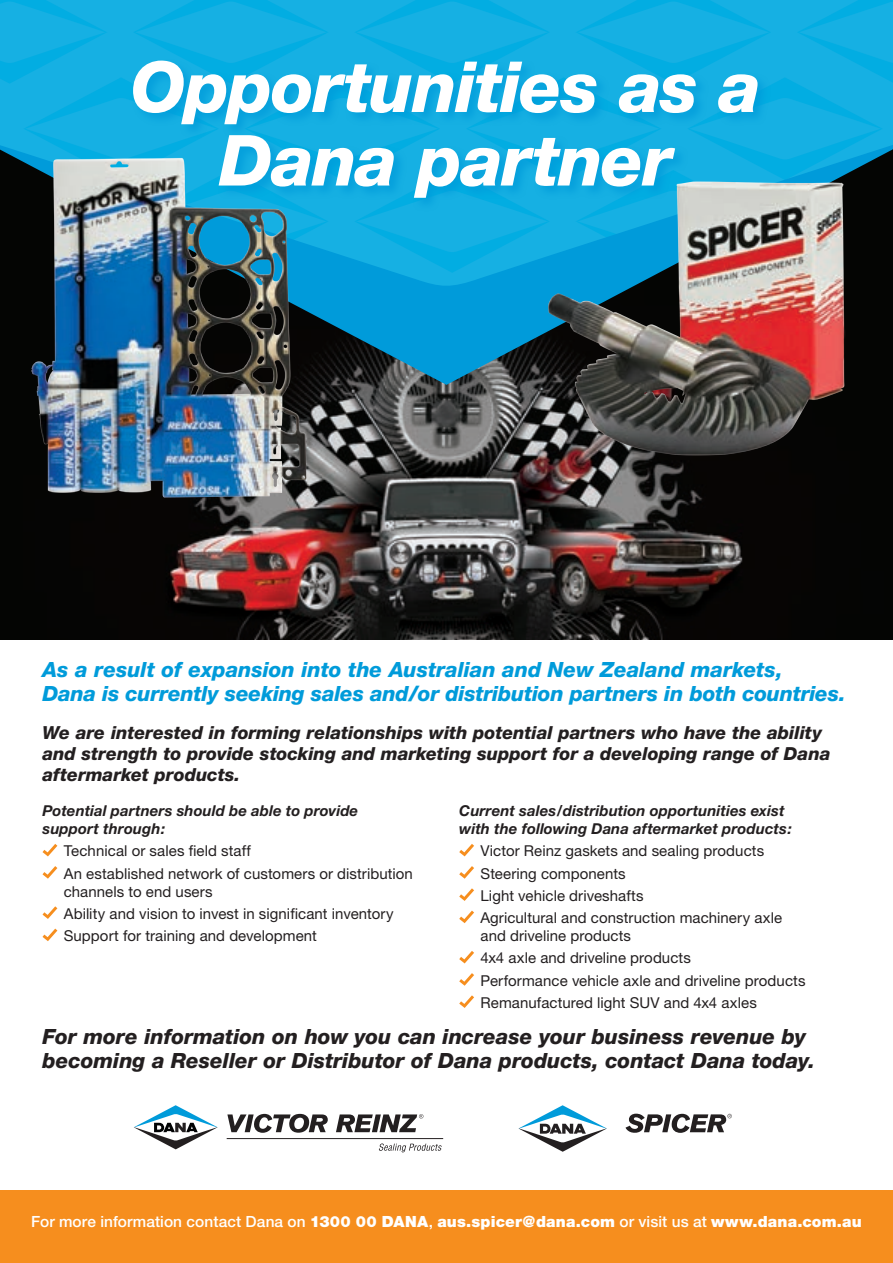
<style>
.page{position:relative;width:893px;height:1263px;background:#fff}
.page>*{position:absolute;margin:0;border:0;box-sizing:border-box;transform-origin:0 0}
.t1{font:italic 800 70.5px/73.5px "Helvetica Neue";letter-spacing:-.02em;color:#fff;text-align:center}
.t2{font:italic 800 21px/24px "Helvetica Neue";letter-spacing:-.01em;color:#009bda}
.t3{font:italic 800 21px/24px "Helvetica Neue";letter-spacing:-.005em;color:#231f20}
.t4{font:italic 800 18px/21px "Helvetica Neue";color:#231f20}
.t5{font:900 15.45px "Helvetica Neue";letter-spacing:.01em;color:#fff}
.t6{font:15px/22.2px "Helvetica Neue";letter-spacing:.005em;color:#231f20}
.t7{font:italic 700 15px/18px "Helvetica Neue";letter-spacing:.005em;color:#231f20}
.s1{font-weight:500}
</style>
<div class="page">
<img style="left:0;top:385px;width:893px;height:255px">
<svg style="left:0;top:0;width:893px;height:138px;background:#12afe2"></svg>
<svg style="left:0;top:138px;width:534px;height:247px;background:#0c6789"></svg>
<div style="left:0;top:1191px;width:893px;height:72px;background:#f68e1e"></div>
<svg style="left:43px;top:844px;width:14px;height:12px"></svg>
<svg style="left:43px;top:866px;width:14px;height:13px"></svg>
<svg style="left:43px;top:906px;width:14px;height:13px"></svg>
<svg style="left:43px;top:928px;width:14px;height:13px"></svg>
<svg style="left:459px;top:844px;width:15px;height:12px"></svg>
<svg style="left:459px;top:866px;width:15px;height:13px"></svg>
<svg style="left:459px;top:888px;width:15px;height:13px"></svg>
<svg style="left:459px;top:910px;width:15px;height:13px"></svg>
<svg style="left:459px;top:951px;width:15px;height:12px"></svg>
<svg style="left:459px;top:973px;width:15px;height:13px"></svg>
<svg style="left:459px;top:995px;width:15px;height:13px"></svg>
<svg style="left:518px;top:1105px;width:89px;height:47px"></svg>
<svg style="left:625px;top:1114px;width:107px;height:19px"></svg>
<hr style="left:227px;top:1138px;width:216px;height:1px;background:#231f20">
<svg style="left:227px;top:1114px;width:101px;height:19px"></svg>
<svg style="left:336px;top:1114px;width:87px;height:18px"></svg>
<svg style="left:134px;top:1105px;width:84px;height:45px"></svg>
<svg style="left:379px;top:1143px;width:63px;height:9px"></svg>
<img style="left:534px;top:119px;width:359px;height:347px">
<img style="left:10px;top:102px;width:487px;height:432px">
<div style="left:131px;top:59px;width:641px;height:153px;background:#009bda;opacity:.75"></div>
<h1 class="t1" style="left:131px;top:50px;width:631px">Opportunities as a<br>Dana partner</h1>
<h2 class="t2" style="left:43px;top:657px;width:805px">As a result of expansion into the Australian and New Zealand markets,<br>Dana is currently seeking sales and/or distribution partners in both countries.</h2>
<p class="t4" style="left:43px;top:722px;width:789px">We are interested in forming relationships with potential partners who have the ability and strength to provide stocking and marketing support for a developing range of Dana aftermarket products.</p>
<p class="t7" style="left:43px;top:801px;width:317px">Potential partners should be able to provide support through:</p>
<p class="t6" style="left:64px;top:840px;width:351px">Technical or sales field staff<br>An established network of customers or distribution</p>
<p class="t6" style="left:64px;top:880px;width:331px">channels to end users<br>Ability and vision to invest in significant inventory<br>Support for training and development</p>
<p class="t7" style="left:459px;top:801px;width:334px">Current sales/distribution opportunities exist with the following Dana aftermarket products:</p>
<p class="t6" style="left:480px;top:840px;width:303px">Victor Reinz gaskets and sealing products Steering components<br>Light vehicle driveshafts<br>Agricultural and construction machinery axle</p>
<p class="t6" style="left:480px;top:924px;width:327px">and driveline products<br>4x4 axle and driveline products<br>Performance vehicle axle and driveline products Remanufactured light SUV and 4x4 axles</p>
<h2 class="t3" style="left:43px;top:1025px;width:774px">For more information on how you can increase your business revenue by becoming a Reseller or Distributor of Dana products, contact Dana today.</h2>
<p class="t5" style="left:31px;top:1212px;width:832px"><span class="s1">For more information contact Dana on</span> 1300 00 DANA<span class="s1">,</span> aus.spicer@dana.com <span class="s1">or visit us at</span> www.dana.com.au</p>
</div>
